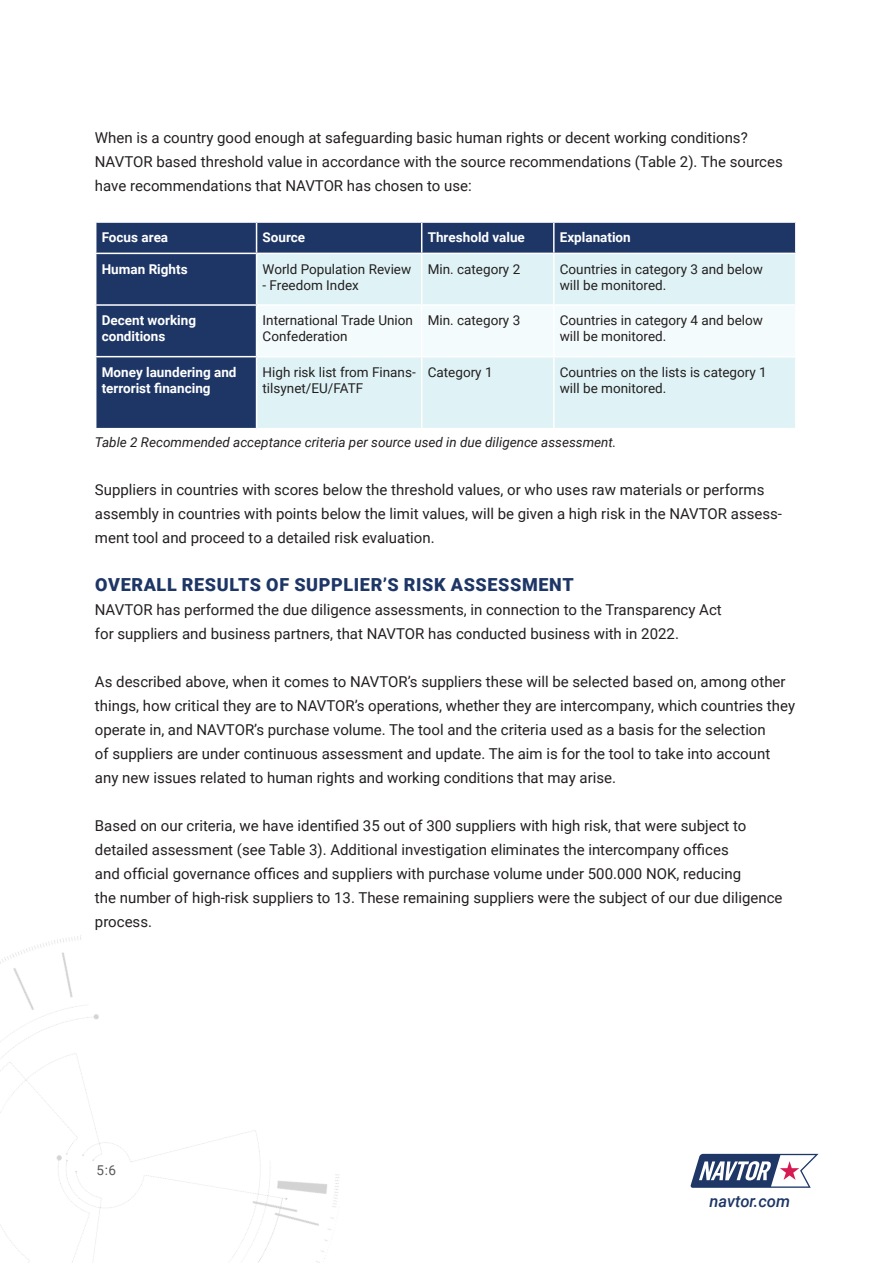
<style>
.page{position:relative;width:893px;height:1263px;background:#fff}
.page>*{position:absolute;margin:0;border:0;box-sizing:border-box;transform-origin:0 0}
.t1{font:900 18px "Roboto";letter-spacing:.035em;color:#1e3666}
.t2{font:italic 500 16.5px "Roboto";color:#1e3666}
.t3{font:15px/24px "Roboto";color:#231f20}
.t4{font:13.5px/16.2px "Roboto";color:#231f20}
.t5{font:700 13.5px/16.2px "Roboto";color:#fff}
.t6{font:italic 13.5px "Roboto";color:#231f20}
.t7{font:13.5px "Roboto";color:#57585a}
</style>
<div class="page">
<svg style="left:690px;top:1154px;width:129px;height:34px"></svg>
<img style="left:0;top:935px;width:339px;height:328px">
<div style="left:96px;top:223px;width:699px;height:205px;background:#1e3666"></div>
<div style="left:257px;top:254px;width:538px;height:174px;background:#dff3f6"></div>
<div style="left:257px;top:306px;width:538px;height:50px;background:#f4fbfc"></div>
<hr style="left:256px;top:223px;width:1px;height:30px;background:#fff">
<hr style="left:256px;top:254px;width:1px;height:50px;background:#fff">
<hr style="left:256px;top:306px;width:1px;height:50px;background:#fff">
<hr style="left:256px;top:357px;width:1px;height:71px;background:#fff">
<hr style="left:421px;top:223px;width:1px;height:30px;background:#fff">
<hr style="left:553px;top:223px;width:2px;height:30px;background:#fff">
<hr style="left:421px;top:254px;width:1px;height:50px;background:#fff">
<hr style="left:553px;top:254px;width:2px;height:50px;background:#fff">
<hr style="left:421px;top:306px;width:1px;height:50px;background:#fff">
<hr style="left:553px;top:306px;width:2px;height:50px;background:#fff">
<hr style="left:421px;top:357px;width:1px;height:71px;background:#fff">
<hr style="left:553px;top:357px;width:2px;height:71px;background:#fff">
<hr style="left:95px;top:253px;width:162px;height:1px;background:#fff">
<hr style="left:257px;top:253px;width:165px;height:1px;background:#fff">
<hr style="left:422px;top:253px;width:132px;height:1px;background:#fff">
<hr style="left:554px;top:253px;width:243px;height:1px;background:#fff">
<hr style="left:95px;top:304px;width:162px;height:2px;background:#fff">
<hr style="left:257px;top:304px;width:165px;height:2px;background:#fff">
<hr style="left:422px;top:304px;width:132px;height:2px;background:#fff">
<hr style="left:554px;top:304px;width:243px;height:2px;background:#fff">
<hr style="left:95px;top:356px;width:162px;height:1px;background:#fff">
<hr style="left:257px;top:356px;width:165px;height:1px;background:#fff">
<hr style="left:422px;top:356px;width:132px;height:1px;background:#fff">
<hr style="left:554px;top:356px;width:243px;height:1px;background:#fff">
<p class="t3" style="left:95px;top:125px;width:689px">When is a country good enough at safeguarding basic human rights or decent working conditions?<br>NAVTOR based threshold value in accordance with the source recommendations (Table 2). The sources have recommendations that NAVTOR has chosen to use:</p>
<p class="t5" style="left:102px;top:229px;width:68px">Focus area</p>
<p class="t5" style="left:263px;top:229px;width:44px">Source</p>
<p class="t5" style="left:428px;top:229px;width:99px">Threshold value</p>
<p class="t5" style="left:560px;top:229px;width:73px">Explanation</p>
<p class="t5" style="left:102px;top:260px;width:87px">Human Rights</p>
<p class="t4" style="left:263px;top:260px;width:150px">World Population Review</p>
<p class="t4" style="left:263px;top:276px;width:98px">- Freedom Index</p>
<p class="t4" style="left:428px;top:260px;width:94px">Min. category 2</p>
<p class="t4" style="left:560px;top:260px;width:205px">Countries in category 3 and below will be monitored.</p>
<p class="t5" style="left:102px;top:312px;width:96px">Decent working conditions</p>
<p class="t4" style="left:263px;top:312px;width:152px">International Trade Union<br>Confederation</p>
<p class="t4" style="left:428px;top:312px;width:94px">Min. category 3</p>
<p class="t4" style="left:560px;top:312px;width:205px">Countries in category 4 and below will be monitored.</p>
<p class="t5" style="left:102px;top:363px;width:136px">Money laundering and terrorist financing</p>
<p class="t4" style="left:263px;top:363px;width:155px">High risk list from Finans&shy;tilsynet/EU/FATF</p>
<p class="t4" style="left:428px;top:363px;width:66px">Category 1</p>
<p class="t4" style="left:560px;top:363px;width:208px">Countries on the lists is category 1 will be monitored.</p>
<p class="t6" style="left:95px;top:433px;width:523px">Table 2 Recommended acceptance criteria per source used in due diligence assessment.</p>
<p class="t3" style="left:95px;top:477px;width:689px">Suppliers in countries with scores below the threshold values, or who uses raw materials or performs assembly in countries with points below the limit values, will be given a high risk in the NAVTOR assess&shy;ment tool and proceed to a detailed risk evaluation.</p>
<p class="t1" style="left:95px;top:572px;width:480px">OVERALL RESULTS OF SUPPLIER’S RISK ASSESSMENT</p>
<p class="t3" style="left:95px;top:597px;width:628px">NAVTOR has performed the due diligence assessments, in connection to the Transparency Act for suppliers and business partners, that NAVTOR has conducted business with in 2022.</p>
<p class="t3" style="left:95px;top:669px;width:702px">As described above, when it comes to NAVTOR’s suppliers these will be selected based on, among other things, how critical they are to NAVTOR’s operations, whether they are intercompany, which countries they operate in, and NAVTOR’s purchase volume. The tool and the criteria used as a basis for the selection<br>of suppliers are under continuous assessment and update. The aim is for the tool to take into account any new issues related to human rights and working conditions that may arise.</p>
<p class="t3" style="left:95px;top:813px;width:689px">Based on our criteria, we have identified 35 out of 300 suppliers with high risk, that were subject to detailed assessment (see Table 3). Additional investigation eliminates the intercompany offices<br>and official governance offices and suppliers with purchase volume under 500.000 NOK, reducing<br>the number of high-risk suppliers to 13. These remaining suppliers were the subject of our due diligence process.</p>
<p class="t7" style="left:96px;top:1161px;width:21px">5:6</p>
<p class="t2" style="left:710px;top:1190px;width:82px">navtor.com</p>
</div>
